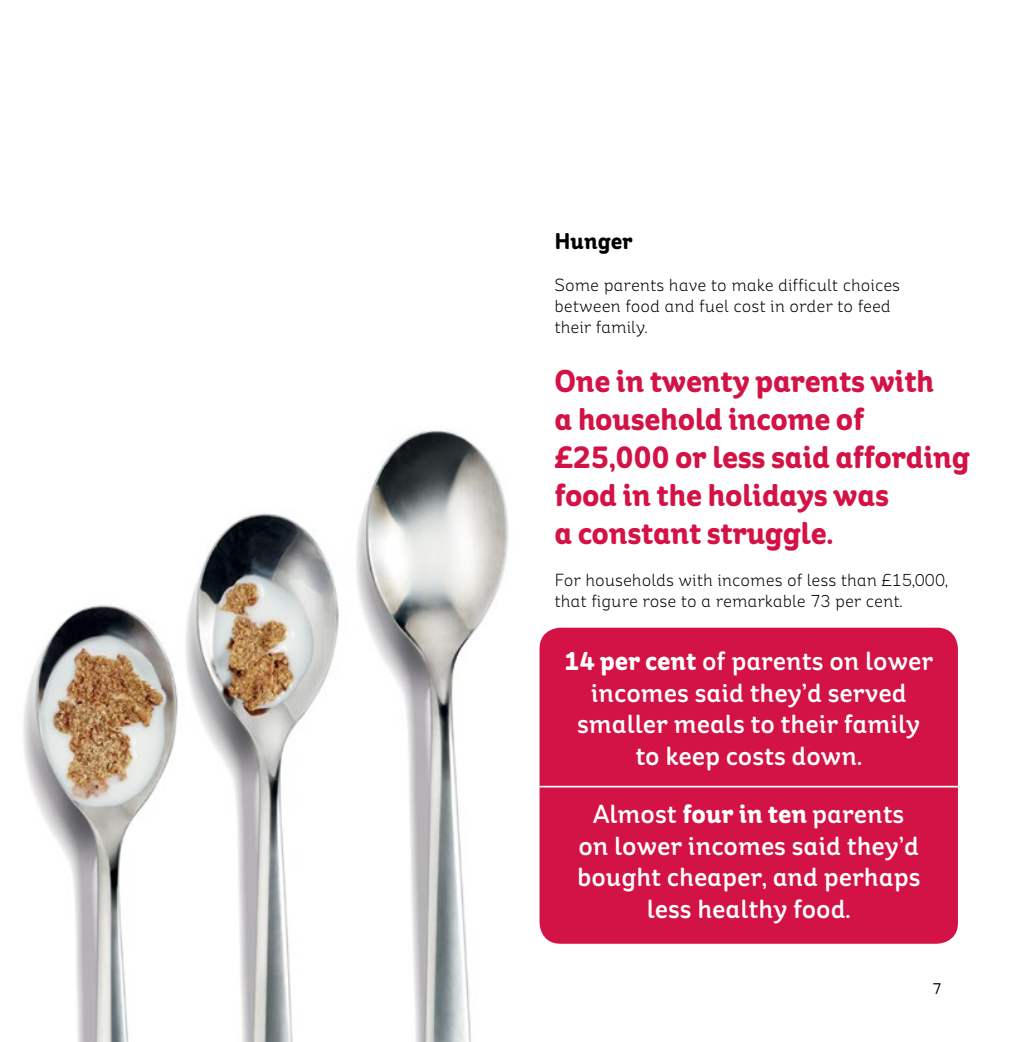
<style>
.page{position:relative;width:1027px;height:1042px;background:#fff}
.page>*{position:absolute;margin:0;border:0;box-sizing:border-box;transform-origin:0 0}
.t1{font:700 31.5px/37.8px "Kelloggs Sans";letter-spacing:-.01em;color:#d31245}
.t2{font:500 26.25px/31.5px "Kelloggs Sans";color:#fff;text-align:center}
.t3{font:700 22.75px "Kelloggs Sans";color:#000}
.t4{font:300 17.5px/21px "Kelloggs Sans";color:#000}
.t5{font:15.75px "Kelloggs Sans";color:#000}
.s1{font-weight:700}
</style>
<div class="page">
<img style="left:23px;top:430px;width:486px;height:612px">
<div style="left:539px;top:628px;width:419px;height:316px;background:#d31245;border-radius:21px"></div>
<hr style="left:539px;top:786px;width:426px;height:1px;background:#fff">
<p class="t3" style="left:554px;top:228px;width:80px">Hunger</p>
<p class="t4" style="left:554px;top:275px;width:347px">Some parents have to make difficult choices between food and fuel cost in order to feed their family.</p>
<p class="t1" style="left:554px;top:364px;width:417px">One in twenty parents with<br>a household income of £25,000 or less said affording food in the holidays was<br>a constant struggle.</p>
<p class="t4" style="left:554px;top:569px;width:395px">For households with incomes of less than £15,000, that figure rose to a remarkable 73 per cent.</p>
<p class="t2" style="left:564px;top:646px;width:370px"><span class="s1">14 per cent</span> of parents on lower incomes said they’d served smaller meals to their family to keep costs down.</p>
<p class="t2" style="left:577px;top:799px;width:345px">Almost <span class="s1">four in ten</span> parents on lower incomes said they’d bought cheaper, and perhaps less healthy food.</p>
<p class="t5" style="left:932px;top:979px;width:11px">7</p>
</div>
